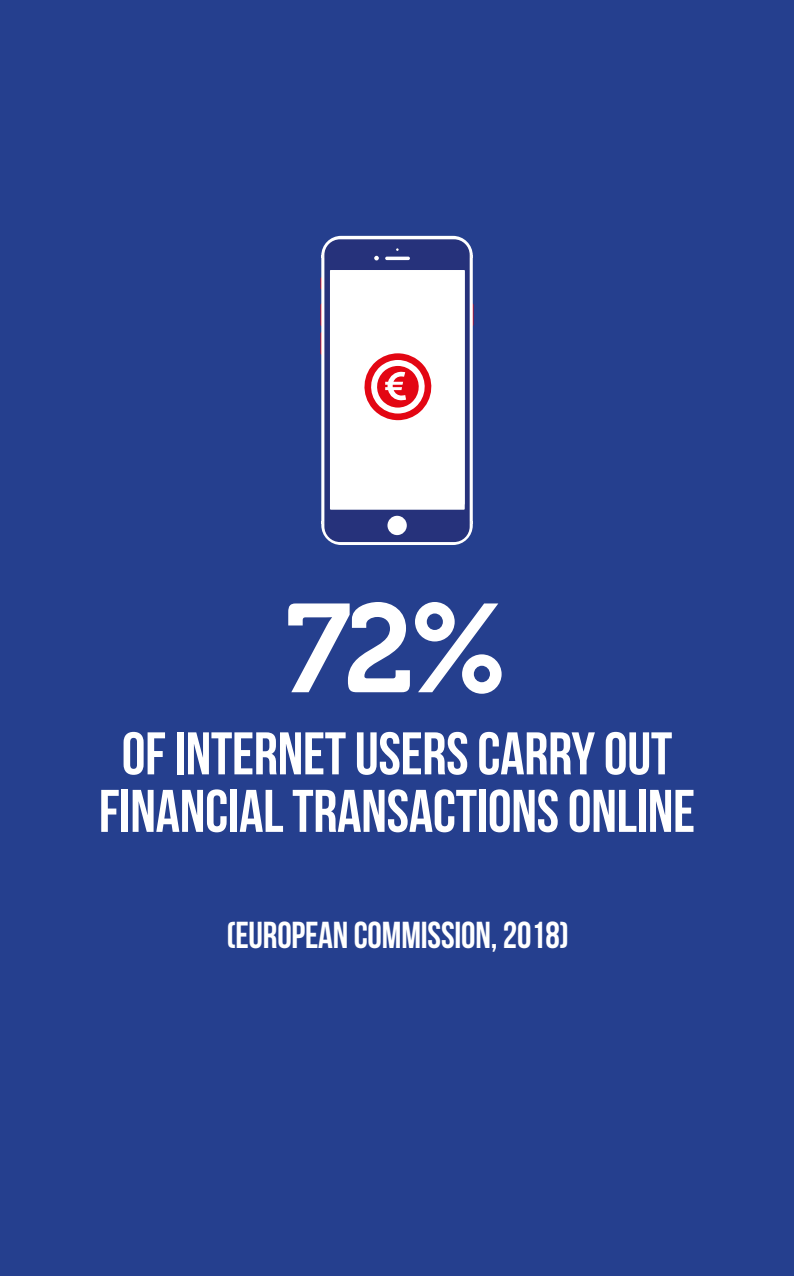
<style>
.page{position:relative;width:794px;height:1276px;background:#253f8e}
.page>*{position:absolute;margin:0;border:0;box-sizing:border-box;transform-origin:0 0}
.Titre{font:125px "Museo 700";color:#fff}
.t1{font:60px/57.5px "Bebas Neue";letter-spacing:-.005em;color:#fff;text-align:center}
.Titre_point{font:37.5px "Bebas Neue";letter-spacing:-.005em;color:#fff}
</style>
<div class="page">
<hr style="left:320px;top:303px;width:3px;height:23px;background:#e30613">
<hr style="left:320px;top:332px;width:3px;height:23px;background:#e30613">
<div style="left:321px;top:236px;width:152px;height:309px;background:#fff;border-radius:20px"></div>
<div style="left:324px;top:239px;width:146px;height:303px;background:#26327b;border-radius:16px"></div>
<div style="left:330px;top:270px;width:135px;height:240px;background:#fff"></div>
<svg style="left:387px;top:515px;width:20px;height:21px"></svg>
<div style="left:387px;top:516px;width:20px;height:19px;background:#fff;border-radius:50%"></div>
<svg style="left:374px;top:256px;width:5px;height:4px"></svg>
<hr style="left:385px;top:257px;width:25px;height:3px;background:#fff;border-radius:2px">
<svg style="left:330px;top:270px;width:102px;height:151px"></svg>
<p class="Titre" style="left:285px;top:579px;width:224px">72%</p>
<p class="t1" style="left:99px;top:724px;width:598px">OF INTERNET USERS CARRY OUT<br>FINANCIAL TRANSACTIONS ONLINE</p>
<p class="Titre_point" style="left:226px;top:915px;width:344px">(EUROPEAN COMMISSION, 2018)</p>
</div>
